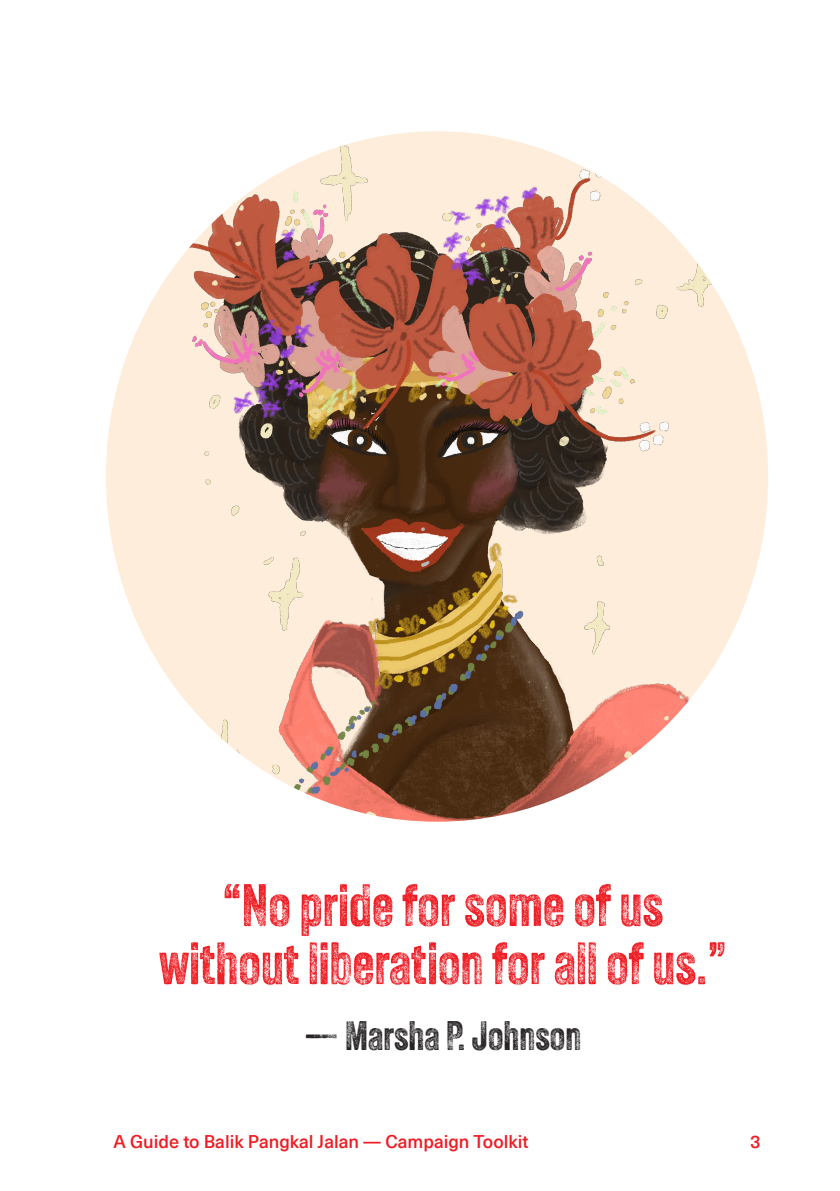
<style>
.page{position:relative;width:840px;height:1191px;background:#fff}
.page>*{position:absolute;margin:0;border:0;box-sizing:border-box;transform-origin:0 0}
.t1{font:58px "Veneer Three";color:#ee1d23}
.t2{font:40px "Veneer Three";color:#231f20}
.t3{font:500 18px "Neue Haas Unica Pro";color:#ee1d23}
</style>
<div class="page">
<img style="left:106px;top:131px;width:661px;height:690px">
<p class="t1" style="left:222px;top:870px;width:442px">“No pride for some of us</p>
<p class="t1" style="left:159px;top:928px;width:568px">without liberation for all of us.”</p>
<p class="t2" style="left:304px;top:1011px;width:278px">— Marsha P. Johnson</p>
<p class="t3" style="left:113px;top:1130px;width:416px">A Guide to Balik Pangkal Jalan — Campaign Toolkit</p>
<p class="t3" style="left:749px;top:1130px;width:12px">3</p>
</div>
